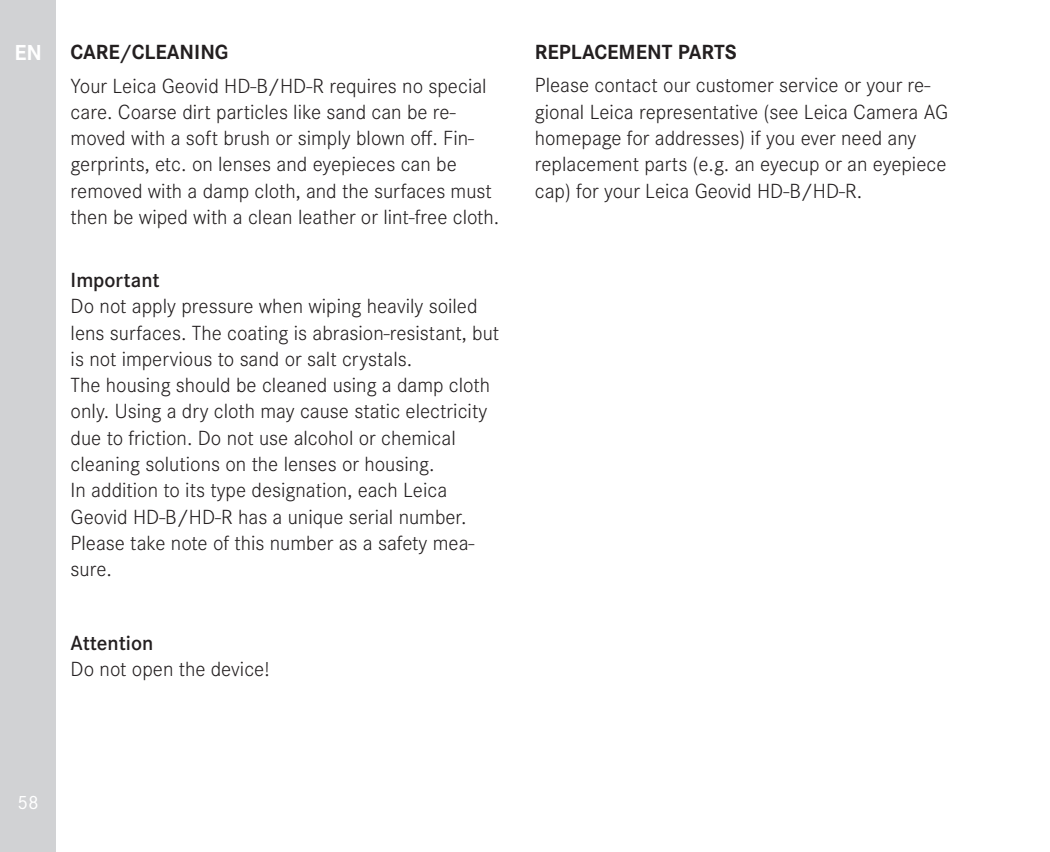
<style>
.page{position:relative;width:1050px;height:852px;background:#fff}
.page>*{position:absolute;margin:0;border:0;box-sizing:border-box;transform-origin:0 0}
.t1{font:700 22.5px "Corporate S";color:#fff}
.t2{font:300 21.25px/26.2px "Corporate S";color:#231f20}
.t3{font:700 21.25px "Corporate S";color:#231f20}
.t4{font:600 21.25px "Corporate S";color:#231f20}
.t5{font:20px "Corporate S";color:#fff}
</style>
<div class="page">
<div style="left:0;top:0;width:56px;height:851px;background:#d1d2d4"></div>
<p class="t1" style="left:14px;top:35px;width:29px">EN</p>
<p class="t3" style="left:71px;top:35px;width:159px">CARE/CLEANING</p>
<p class="t2" style="left:71px;top:71px;width:430px">Your Leica Geovid HD-B/HD-R requires no special care. Coarse dirt particles like sand can be re&shy;moved with a soft brush or simply blown off. Fin&shy;gerprints, etc. on lenses and eyepieces can be removed with a damp cloth, and the surfaces must then be wiped with a clean leather or lint-free cloth.</p>
<p class="t4" style="left:71px;top:264px;width:91px">Important</p>
<p class="t2" style="left:71px;top:292px;width:430px">Do not apply pressure when wiping heavily soiled lens surfaces. The coating is abrasion-resistant, but is not impervious to sand or salt crystals.<br>The housing should be cleaned using a damp cloth only. Using a dry cloth may cause static electricity due to friction. Do not use alcohol or chemical cleaning solutions on the lenses or housing.<br>In addition to its type designation, each Leica Geovid HD-B/HD-R has a unique serial number.<br>Please take note of this number as a safety mea&shy;sure.</p>
<p class="t4" style="left:71px;top:626px;width:84px">Attention</p>
<p class="t2" style="left:71px;top:654px;width:201px">Do not open the device!</p>
<p class="t3" style="left:535px;top:35px;width:204px">REPLACEMENT PARTS</p>
<p class="t2" style="left:535px;top:71px;width:415px">Please contact our customer service or your re&shy;gional Leica representative (see Leica Camera AG homepage for addresses) if you ever need any replacement parts (e.g. an eyecup or an eyepiece cap) for your Leica Geovid HD-B/HD-R.</p>
<p class="t5" style="left:17px;top:786px;width:23px">58</p>
</div>
